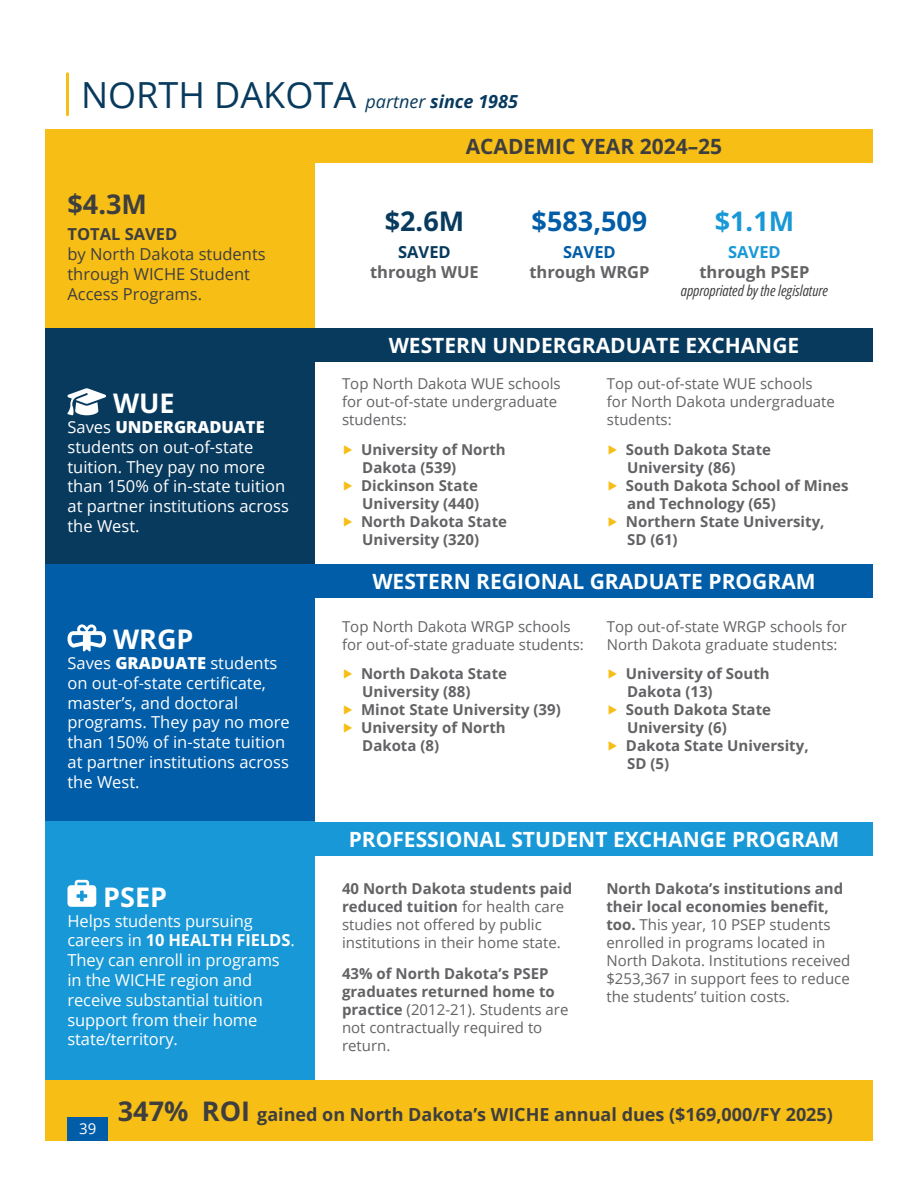
<style>
.page{position:relative;width:918px;height:1188px;background:#fff}
.page>*{position:absolute;margin:0;border:0;box-sizing:border-box;transform-origin:0 0}
.Heading_1{font:36px "Open Sans";color:#083a5e}
.t1{font:700 27px "Open Sans";color:#fff}
.Factsheet_Heading_2{font:700 27px "Open Sans";color:#3e3e3f}
.t2{font:700 27px "Open Sans";color:#015da7}
.t3{font:700 27px "Open Sans";color:#083a5e}
.t4{font:700 27px "Open Sans";color:#1898d6}
.Factsheet_Heading_2-2{font:700 21px "Open Sans";color:#fff}
.Factsheet_Heading_2-3{font:700 21px "Open Sans";color:#3e3e3f}
.t5{font:700 18px "Open Sans";color:#3e3e3f}
.t6{font:16.5px/19.8px "Open Sans";color:#fff}
.t7{font:16.5px/19.8px "Open Sans";color:#3e3e3f}
.t8{font:700 16.5px/19.8px "Open Sans";color:#636366;text-align:center}
.Factsheet_Heading_2-4{font:700 16.5px "Open Sans";color:#3e3e3f}
.t9{font:15px/18px "Open Sans";color:#636366}
.t10{font:700 15px/18px "Open Sans";color:#636366}
.t11{font:italic 15px "Open Sans Condensed";color:#3e3e3f}
.t12{font:15px "Open Sans";color:#fff}
.s1{font-style:italic;font-size:18px}
.s2{font-weight:700;font-style:italic;font-size:18px}
.s3{font-weight:800}
.s4{font-weight:700}
.s5{color:#083a5e}
.s6{color:#015da7}
.s7{color:#1898d6}
.s8{color:#f7be16}
.s9{font-size:27px}
</style>
<div class="page">
<div style="left:45px;top:1080px;width:828px;height:61px;background:#f7be16"></div>
<div style="left:45px;top:129px;width:270px;height:199px;background:#f7be16"></div>
<div style="left:45px;top:328px;width:270px;height:236px;background:#083a5e"></div>
<div style="left:45px;top:564px;width:270px;height:258px;background:#015da7"></div>
<div style="left:45px;top:822px;width:270px;height:258px;background:#1898d6"></div>
<hr style="left:66px;top:74px;width:3px;height:41px;background:#f7be16">
<svg style="left:67px;top:388px;width:39px;height:27px"></svg>
<svg style="left:67px;top:624px;width:39px;height:28px"></svg>
<svg style="left:68px;top:880px;width:28px;height:27px"></svg>
<div style="left:315px;top:129px;width:558px;height:34px;background:#f7be16"></div>
<div style="left:315px;top:328px;width:558px;height:34px;background:#083a5e"></div>
<div style="left:315px;top:564px;width:558px;height:34px;background:#015da7"></div>
<div style="left:315px;top:822px;width:558px;height:33px;background:#1898d6"></div>
<div style="left:68px;top:1117px;width:40px;height:23px;background:#015da7"></div>
<h1 class="Heading_1" style="left:81px;top:70px;width:439px">NORTH DAKOTA <span class="s1">partner</span> <span class="s2">since 1985</span></h1>
<h2 class="Factsheet_Heading_2" style="left:68px;top:185px;width:81px">$4.3M</h2>
<h2 class="Factsheet_Heading_2-4" style="left:68px;top:223px;width:111px">TOTAL SAVED</h2>
<p class="t7" style="left:68px;top:244px;width:200px">by North Dakota students through WICHE Student<br>Access Programs.</p>
<p class="t1" style="left:113px;top:385px;width:63px">WUE</p>
<p class="t6" style="left:68px;top:417px;width:223px">Saves <span class="s3">UNDERGRADUATE </span>students on out-of-state tuition. They pay no more than 150% of in-state tuition at partner institutions across the West.</p>
<p class="t1" style="left:113px;top:621px;width:82px">WRGP</p>
<p class="t6" style="left:68px;top:653px;width:224px">Saves <span class="s3">GRADUATE</span> students on out-of-state certificate, master’s, and doctoral programs. They pay no more than 150% of in-state tuition at partner institutions across the West.</p>
<p class="t1" style="left:103px;top:879px;width:65px">PSEP</p>
<p class="t6" style="left:68px;top:910px;width:229px">Helps students pursuing careers in <span class="s4">10 HEALTH FIELDS</span>.<br>They can enroll in programs in the WICHE region and receive substantial tuition support from their home state/territory.</p>
<h2 class="Factsheet_Heading_2-3" style="left:466px;top:132px;width:258px">ACADEMIC YEAR 2024–25</h2>
<p class="t3" style="left:385px;top:202px;width:81px">$2.6M</p>
<p class="t2" style="left:532px;top:202px;width:117px">$583,509</p>
<p class="t4" style="left:715px;top:202px;width:81px">$1.1M</p>
<p class="t8" style="left:370px;top:242px;width:110px"><span class="s5">SAVED </span>through WUE</p>
<p class="t8" style="left:529px;top:242px;width:122px"><span class="s6">SAVED </span>through WRGP</p>
<p class="t8" style="left:699px;top:242px;width:112px"><span class="s7">SAVED </span>through PSEP</p>
<p class="t11" style="left:681px;top:280px;width:149px">appropriated by the legislature</p>
<h2 class="Factsheet_Heading_2-2" style="left:389px;top:331px;width:412px">WESTERN UNDERGRADUATE EXCHANGE</h2>
<p class="t9" style="left:342px;top:374px;width:220px">Top North Dakota WUE schools for out-of-state undergraduate students:</p>
<p class="t10" style="left:362px;top:440px;width:145px;text-indent:-20px"><span class="s8">▶</span> University of North<br>Dakota (539)</p>
<p class="t10" style="left:342px;top:476px;width:139px;text-align:right"><span class="s8">▶</span> Dickinson State<br>University (440)</p>
<p class="t10" style="left:342px;top:512px;width:167px;text-align:center"><span class="s8">▶</span> North Dakota State<br>University (320)</p>
<p class="t9" style="left:607px;top:374px;width:230px">Top out-of-state WUE schools for North Dakota undergraduate students:</p>
<p class="t10" style="left:627px;top:440px;width:145px;text-indent:-20px"><span class="s8">▶</span> South Dakota State<br>University (86)</p>
<p class="t10" style="left:627px;top:476px;width:223px;text-indent:-20px"><span class="s8">▶</span> South Dakota School of Mines and Technology (65)</p>
<p class="t10" style="left:627px;top:512px;width:199px;text-indent:-20px"><span class="s8">▶</span> Northern State University,<br>SD (61)</p>
<h2 class="Factsheet_Heading_2-2" style="left:372px;top:567px;width:445px">WESTERN REGIONAL GRADUATE PROGRAM</h2>
<p class="t9" style="left:342px;top:617px;width:243px">Top North Dakota WRGP schools for out-of-state graduate students:</p>
<p class="t10" style="left:362px;top:665px;width:146px;text-indent:-20px"><span class="s8">▶</span> North Dakota State<br>University (88)</p>
<p class="t10" style="left:342px;top:701px;width:220px"><span class="s8">▶</span> Minot State University (39)</p>
<p class="t10" style="left:362px;top:719px;width:145px;text-indent:-20px"><span class="s8">▶</span> University of North<br>Dakota (8)</p>
<p class="t9" style="left:607px;top:617px;width:241px">Top out-of-state WRGP schools for<br>North Dakota graduate students:</p>
<p class="t10" style="left:627px;top:665px;width:144px;text-indent:-20px"><span class="s8">▶</span> University of South<br>Dakota (13)</p>
<p class="t10" style="left:627px;top:701px;width:145px;text-indent:-20px"><span class="s8">▶</span> South Dakota State<br>University (6)</p>
<p class="t10" style="left:627px;top:737px;width:183px;text-indent:-20px"><span class="s8">▶</span> Dakota State University,<br>SD (5)</p>
<h2 class="Factsheet_Heading_2-2" style="left:349px;top:825px;width:492px">PROFESSIONAL STUDENT EXCHANGE PROGRAM</h2>
<p class="t9" style="left:342px;top:879px;width:232px"><span class="s4">40 North Dakota students paid reduced tuition</span> for health care studies not offered by public institutions in their home state.</p>
<p class="t9" style="left:342px;top:965px;width:228px"><span class="s4">43% of North Dakota’s PSEP graduates returned home to practice</span> (2012-21). Students are not contractually required to return.</p>
<p class="t9" style="left:606px;top:879px;width:246px"><span class="s4">North Dakota’s institutions and their local economies benefit, too.</span> This year, 10 PSEP students enrolled in programs located in<br>North Dakota. Institutions received $253,367 in support fees to reduce the students’ tuition costs.</p>
<p class="t12" style="left:79px;top:1118px;width:19px">39</p>
<p class="Factsheet_Heading_2" style="left:118px;top:1093px;width:72px">347%</p>
<p class="t5" style="left:202px;top:1102px;width:633px"><span class="s9">ROI</span> gained on North Dakota’s WICHE annual dues ($169,000/FY 2025)</p>
</div>
